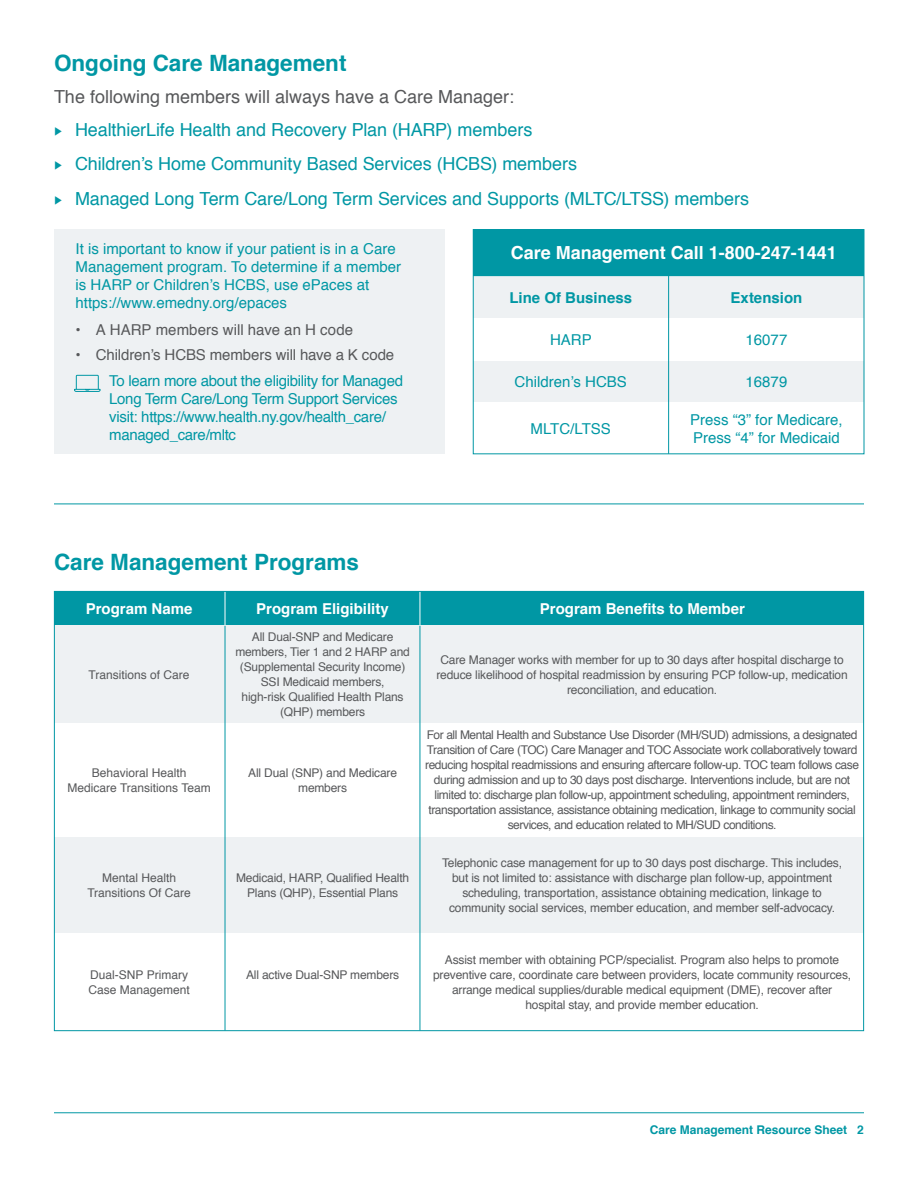
<style>
.page{position:relative;width:918px;height:1188px;background:#fff}
.page>*{position:absolute;margin:0;border:0;box-sizing:border-box;transform-origin:0 0}
.t1{font:700 22.5px "Helvetica";color:#0097a4}
.body{font:18px "Helvetica";letter-spacing:-.005em;color:#0097a4}
.t2{font:18px "Helvetica";color:#57585a}
.t3{font:700 18px "Helvetica";color:#fff}
.t4{font:15px/18px "Helvetica";color:#0097a4}
.t5{font:15px/18px "Helvetica";letter-spacing:-.02em;color:#0097a4}
.t6{font:15px "Helvetica";letter-spacing:-.005em;color:#57585a}
.t7{font:700 15px "Helvetica";color:#fff}
.t8{font:700 15px "Helvetica";color:#0097a4}
.t9{font:12px/15px "Helvetica";letter-spacing:-.015em;color:#57585a;text-align:center}
.t10{font:12px/15px "Helvetica";letter-spacing:-.035em;color:#57585a;text-align:center}
.t11{font:700 12px "Helvetica";color:#0097a4}
.s1{font-family:"Minion Pro"}
</style>
<div class="page">
<div style="left:473px;top:276px;width:391px;height:42px;background:#eef1f3"></div>
<div style="left:473px;top:361px;width:391px;height:42px;background:#eef1f3"></div>
<hr style="left:54px;top:1112px;width:810px;height:1px;background:#0097a4">
<hr style="left:54px;top:504px;width:810px;height:1px;background:#0097a4">
<div style="left:473px;top:230px;width:391px;height:46px;background:#0097a4"></div>
<div style="left:54px;top:230px;width:391px;height:224px;background:#eef1f3"></div>
<svg style="left:74px;top:375px;width:27px;height:17px"></svg>
<hr style="left:668px;top:276px;width:1px;height:178px;background:#0097a4">
<div style="left:473px;top:229px;width:391px;height:225px;border:1px solid #0097a4"></div>
<div style="left:54px;top:591px;width:810px;height:35px;background:#0097a4"></div>
<div style="left:54px;top:626px;width:810px;height:97px;background:#eef1f3"></div>
<div style="left:54px;top:836px;width:810px;height:98px;background:#eef1f3"></div>
<hr style="left:420px;top:591px;width:1px;height:35px;background:#fff">
<hr style="left:225px;top:591px;width:1px;height:35px;background:#fff">
<hr style="left:420px;top:626px;width:1px;height:405px;background:#0097a4">
<hr style="left:225px;top:626px;width:1px;height:405px;background:#0097a4">
<p class="t1" style="left:54px;top:45px;width:294px">Ongoing Care Management</p>
<p class="t2" style="left:54px;top:83px;width:462px">The following members will always have a Care Manager:</p>
<p class="body" style="left:54px;top:116px;width:480px"><span class="s1">▶</span> HealthierLife Health and Recovery Plan (HARP) members</p>
<p class="body" style="left:54px;top:150px;width:525px"><span class="s1">▶</span> Children’s Home Community Based Services (HCBS) members</p>
<p class="body" style="left:54px;top:185px;width:697px"><span class="s1">▶</span> Managed Long Term Care/Long Term Services and Supports (MLTC/LTSS) members</p>
<p class="t4" style="left:76px;top:241px;width:327px">It is important to know if your patient is in a Care Management program. To determine if a member is HARP or Children’s HCBS, use ePaces at https://www.emedny.org/epaces</p>
<p class="t3" style="left:511px;top:238px;width:328px">Care Management Call 1-800-247-1441</p>
<p class="t8" style="left:509px;top:285px;width:124px">Line Of Business</p>
<p class="t4" style="left:550px;top:331px;width:43px">HARP</p>
<p class="t4" style="left:515px;top:373px;width:114px">Children’s HCBS</p>
<p class="t4" style="left:531px;top:420px;width:82px">MLTC/LTSS</p>
<p class="t8" style="left:731px;top:285px;width:73px">Extension</p>
<p class="t4" style="left:746px;top:331px;width:43px">16077</p>
<p class="t4" style="left:746px;top:373px;width:43px">16879</p>
<p class="t4" style="left:690px;top:411px;width:154px">Press “3” for Medicare,<br>Press “4” for Medicaid</p>
<p class="t6" style="left:76px;top:318px;width:279px">• A HARP members will have an H code</p>
<p class="t6" style="left:76px;top:343px;width:320px">• Children’s HCBS members will have a K code</p>
<p class="t5" style="left:109px;top:372px;width:295px">To learn more about the eligibility for Managed Long Term Care/Long Term Support Services visit: https://www.health.ny.gov/health_care/ managed_care/mltc</p>
<p class="t1" style="left:54px;top:544px;width:307px">Care Management Programs</p>
<p class="t7" style="left:86px;top:597px;width:108px">Program Name</p>
<p class="t7" style="left:256px;top:597px;width:134px">Program Eligibility</p>
<p class="t7" style="left:540px;top:597px;width:207px">Program Benefits to Member</p>
<p class="t9" style="left:89px;top:668px;width:102px">Transitions of Care</p>
<p class="t9" style="left:235px;top:630px;width:176px">All Dual-SNP and Medicare members, Tier 1 and 2 HARP and (Supplemental Security Income)<br>SSI Medicaid members,<br>high-risk Qualified Health Plans (QHP) members</p>
<p class="t9" style="left:437px;top:653px;width:413px">Care Manager works with member for up to 30 days after hospital discharge to reduce likelihood of hospital readmission by ensuring PCP follow-up, medication reconciliation, and education.</p>
<p class="t9" style="left:92px;top:765px;width:96px">Behavioral Health</p>
<p class="t9" style="left:68px;top:780px;width:145px">Medicare Transitions Team</p>
<p class="t9" style="left:248px;top:765px;width:150px">All Dual (SNP) and Medicare members</p>
<p class="t10" style="left:425px;top:728px;width:436px">For all Mental Health and Substance Use Disorder (MH/SUD) admissions, a designated Transition of Care (TOC) Care Manager and TOC Associate work collaboratively toward reducing hospital readmissions and ensuring aftercare follow-up. TOC team follows case during admission and up to 30 days post discharge. Interventions include, but are not limited to: discharge plan follow-up, appointment scheduling, appointment reminders, transportation assistance, assistance obtaining medication, linkage to community social services, and education related to MH/SUD conditions.</p>
<p class="t9" style="left:102px;top:871px;width:76px">Mental Health</p>
<p class="t9" style="left:87px;top:886px;width:105px">Transitions Of Care</p>
<p class="t9" style="left:236px;top:871px;width:175px">Medicaid, HARP, Qualified Health<br>Plans (QHP), Essential Plans</p>
<p class="t9" style="left:442px;top:856px;width:401px">Telephonic case management for up to 30 days post discharge. This includes, but is not limited to: assistance with discharge plan follow-up, appointment scheduling, transportation, assistance obtaining medication, linkage to community social services, member education, and member self-advocacy.</p>
<p class="t9" style="left:88px;top:968px;width:103px;text-align:left">Dual-SNP Primary<br>Case Management</p>
<p class="t9" style="left:246px;top:968px;width:155px">All active Dual-SNP members</p>
<p class="t9" style="left:433px;top:953px;width:420px">Assist member with obtaining PCP/specialist. Program also helps to promote preventive care, coordinate care between providers, locate community resources, arrange medical supplies/durable medical equipment (DME), recover after hospital stay, and provide member education.</p>
<p class="t11" style="left:650px;top:1120px;width:216px">Care Management Resource Sheet 2</p>
</div>
